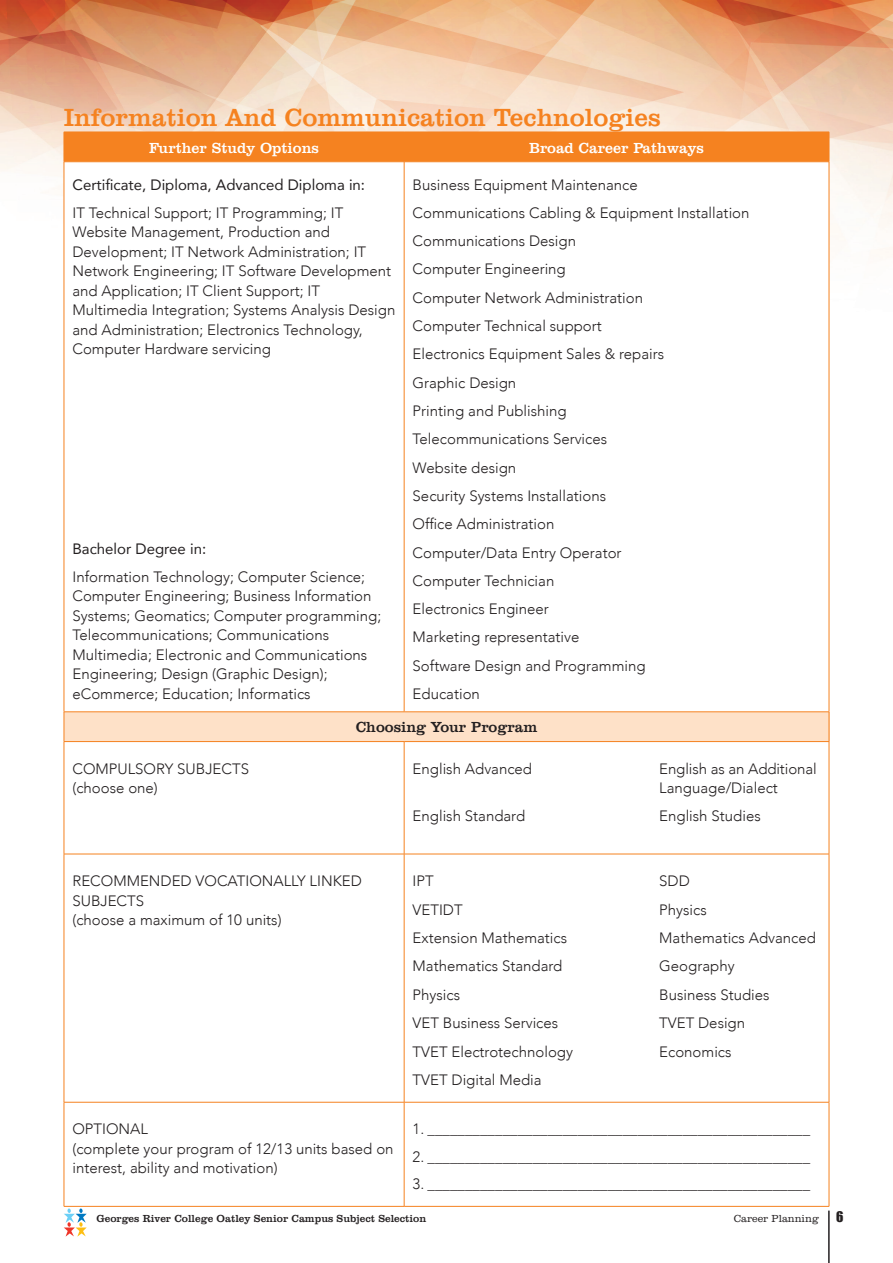
<style>
.page{position:relative;width:893px;height:1263px;background:#fff}
.page>*{position:absolute;margin:0;border:0;box-sizing:border-box;transform-origin:0 0}
.t1{font:25.5px "Clarendon BT";color:#f58220}
.t2{font:300 15px/19.5px "Avenir";color:#231f20}
.t3{font:15px "Avenir";color:#231f20}
.t4{font:15px "Clarendon BT";color:#fff}
.t5{font:15px "Clarendon BT";color:#231f20}
.t6{font:13.5px "Impact";color:#231f20}
.t7{font:10.5px "Clarendon BT";color:#231f20}
.t8{font:300 10.5px "Clarendon BT";color:#231f20}
</style>
<div class="page">
<img style="left:0;top:0;width:893px;height:833px">
<svg style="left:64px;top:1208px;width:23px;height:28px"></svg>
<hr style="left:828px;top:1210px;width:2px;height:53px;background:#231f20">
<div style="left:65px;top:133px;width:764px;height:28px;background:#f58220"></div>
<svg style="left:65px;top:162px;width:764px;height:549px"></svg>
<div style="left:64px;top:712px;width:765px;height:29px;background:#fee1c8"></div>
<hr style="left:64px;top:132px;width:1px;height:30px;background:#f58220">
<hr style="left:64px;top:132px;width:340px;height:1px;background:#f58220">
<hr style="left:404px;top:132px;width:425px;height:1px;background:#f58220">
<hr style="left:404px;top:132px;width:1px;height:30px;background:#f58220">
<hr style="left:829px;top:132px;width:1px;height:30px;background:#f58220">
<hr style="left:64px;top:162px;width:1px;height:550px;background:#f58220">
<hr style="left:64px;top:161px;width:340px;height:1px;background:#f58220">
<hr style="left:404px;top:161px;width:425px;height:1px;background:#f58220">
<hr style="left:404px;top:162px;width:1px;height:550px;background:#f58220">
<hr style="left:829px;top:162px;width:1px;height:550px;background:#f58220">
<svg style="left:64px;top:712px;width:1px;height:29px"></svg>
<hr style="left:64px;top:711px;width:340px;height:1px;background:#f58220">
<hr style="left:404px;top:711px;width:425px;height:1px;background:#f58220">
<svg style="left:829px;top:712px;width:1px;height:29px"></svg>
<hr style="left:64px;top:742px;width:1px;height:112px;background:#f58220">
<hr style="left:64px;top:741px;width:340px;height:1px;background:#f58220">
<hr style="left:404px;top:741px;width:425px;height:1px;background:#f58220">
<hr style="left:404px;top:742px;width:1px;height:112px;background:#f58220">
<hr style="left:829px;top:742px;width:1px;height:112px;background:#f58220">
<hr style="left:64px;top:854px;width:1px;height:248px;background:#f58220">
<hr style="left:64px;top:854px;width:340px;height:1px;background:#f58220">
<hr style="left:404px;top:854px;width:425px;height:1px;background:#f58220">
<hr style="left:404px;top:854px;width:1px;height:248px;background:#f58220">
<hr style="left:829px;top:854px;width:1px;height:248px;background:#f58220">
<hr style="left:64px;top:1102px;width:1px;height:104px;background:#f58220">
<hr style="left:64px;top:1102px;width:340px;height:1px;background:#f58220">
<hr style="left:64px;top:1206px;width:340px;height:1px;background:#f58220">
<hr style="left:404px;top:1102px;width:1px;height:104px;background:#f58220">
<hr style="left:404px;top:1102px;width:425px;height:1px;background:#f58220">
<hr style="left:829px;top:1102px;width:1px;height:104px;background:#f58220">
<hr style="left:404px;top:1206px;width:425px;height:1px;background:#f58220">
<h1 class="t1" style="left:64px;top:101px;width:598px">Information And Communication Technologies</h1>
<p class="t4" style="left:149px;top:138px;width:171px">Further Study Options</p>
<p class="t4" style="left:529px;top:138px;width:176px">Broad Career Pathways</p>
<p class="t3" style="left:72px;top:172px;width:294px">Certificate, Diploma, Advanced Diploma in:</p>
<p class="t2" style="left:72px;top:203px;width:324px">IT Technical Support; IT Programming; IT Website Management, Production and Development; IT Network Administration; IT Network Engineering; IT Software Development and Application; IT Client Support; IT Multimedia Integration; Systems Analysis Design and Administration; Electronics Technology, Computer Hardware servicing</p>
<p class="t2" style="left:413px;top:170px;width:338px;line-height:28.3px">Business Equipment Maintenance<br>Communications Cabling &amp; Equipment Installation<br>Communications Design<br>Computer Engineering<br>Computer Network Administration<br>Computer Technical support<br>Electronics Equipment Sales &amp; repairs<br>Graphic Design<br>Printing and Publishing<br>Telecommunications Services<br>Website design<br>Security Systems Installations<br>Office Administration<br>Computer/Data Entry Operator<br>Computer Technician<br>Electronics Engineer<br>Marketing representative<br>Software Design and Programming<br>Education</p>
<p class="t5" style="left:356px;top:718px;width:183px">Choosing Your Program</p>
<p class="t3" style="left:72px;top:536px;width:135px">Bachelor Degree in:</p>
<p class="t2" style="left:72px;top:567px;width:310px">Information Technology; Computer Science; Computer Engineering; Business Information Systems; Geomatics; Computer programming; Telecommunications; Communications Multimedia; Electronic and Communications Engineering; Design (Graphic Design); eCommerce; Education; Informatics</p>
<p class="t2" style="left:72px;top:759px;width:178px">COMPULSORY SUBJECTS (choose one)</p>
<p class="t2" style="left:413px;top:759px;width:121px">English Advanced</p>
<p class="t2" style="left:659px;top:759px;width:159px">English as an Additional<br>Language/Dialect</p>
<p class="t2" style="left:413px;top:806px;width:114px">English Standard</p>
<p class="t2" style="left:659px;top:806px;width:103px">English Studies</p>
<p class="t2" style="left:72px;top:871px;width:291px">RECOMMENDED VOCATIONALLY LINKED<br>SUBJECTS<br>(choose a maximum of 10 units)</p>
<p class="t2" style="left:413px;top:871px;width:23px">IPT</p>
<p class="t2" style="left:659px;top:871px;width:32px">SDD</p>
<p class="t2" style="left:413px;top:900px;width:52px">VETIDT</p>
<p class="t2" style="left:659px;top:900px;width:49px">Physics</p>
<p class="t2" style="left:413px;top:928px;width:156px">Extension Mathematics</p>
<p class="t2" style="left:659px;top:928px;width:158px">Mathematics Advanced</p>
<p class="t2" style="left:413px;top:956px;width:151px">Mathematics Standard</p>
<p class="t2" style="left:659px;top:956px;width:77px">Geography</p>
<p class="t2" style="left:413px;top:985px;width:49px">Physics</p>
<p class="t2" style="left:659px;top:985px;width:112px">Business Studies</p>
<p class="t2" style="left:413px;top:1013px;width:147px">VET Business Services</p>
<p class="t2" style="left:659px;top:1013px;width:87px">TVET Design</p>
<p class="t2" style="left:413px;top:1042px;width:162px">TVET Electrotechnology</p>
<p class="t2" style="left:659px;top:1042px;width:74px">Economics</p>
<p class="t2" style="left:413px;top:1070px;width:130px">TVET Digital Media</p>
<p class="t2" style="left:72px;top:1119px;width:323px">OPTIONAL<br>(complete your program of 12/13 units based on interest, ability and motivation)</p>
<p class="t2" style="left:413px;top:1119px;width:399px">1. ___________________________________________________</p>
<p class="t2" style="left:413px;top:1147px;width:399px">2. ___________________________________________________</p>
<p class="t2" style="left:413px;top:1174px;width:399px">3. ___________________________________________________</p>
<p class="t7" style="left:97px;top:1212px;width:331px">Georges River College Oatley Senior Campus Subject Selection</p>
<p class="t8" style="left:734px;top:1212px;width:86px">Career Planning</p>
<p class="t6" style="left:836px;top:1206px;width:9px">6</p>
</div>
